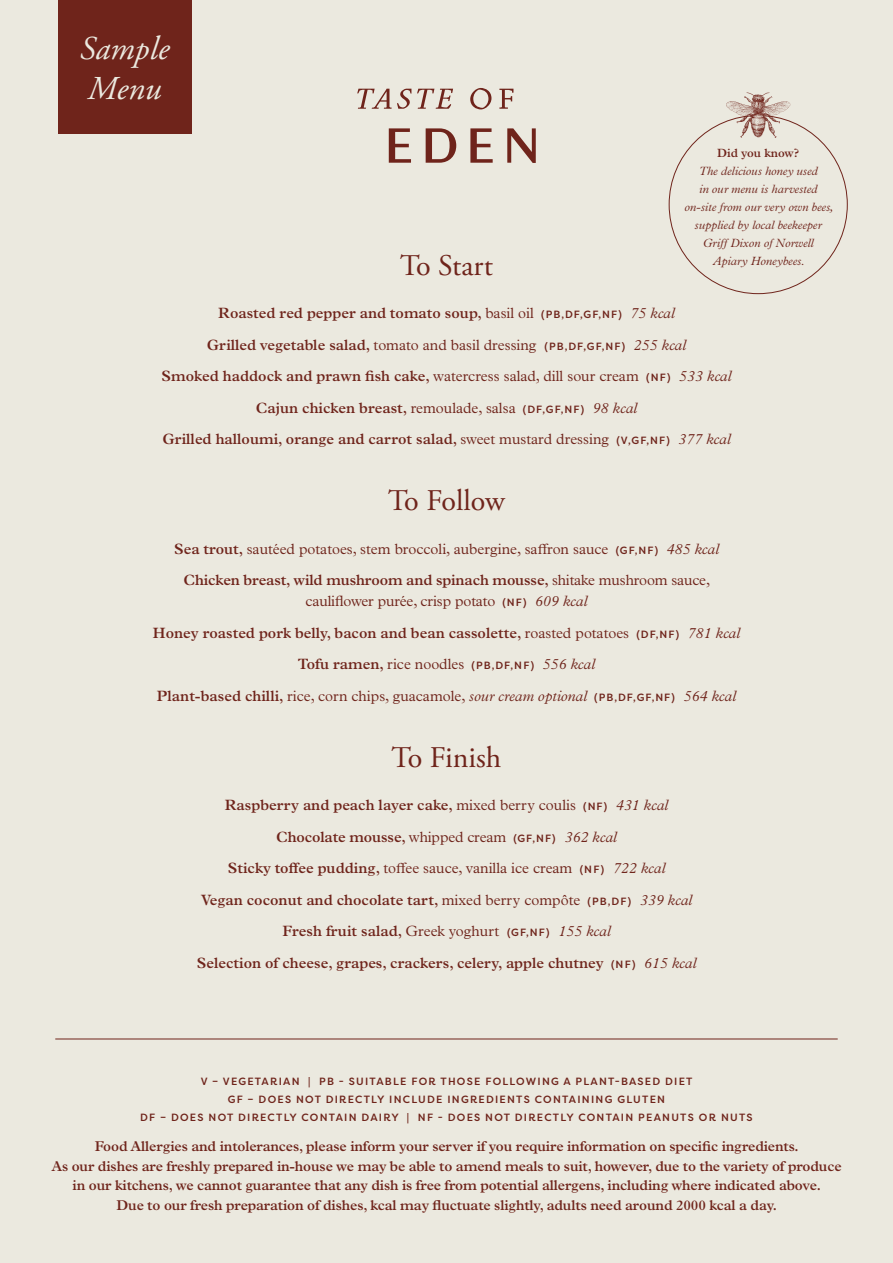
<style>
.page{position:relative;width:893px;height:1263px;background:#ebe9df}
.page>*{position:absolute;margin:0;border:0;box-sizing:border-box;transform-origin:0 0}
.t1{font:italic 33.3px/40px "Adobe Garamond Pro";color:#ebe9df}
.t2{font:30px "Adobe Garamond Pro";color:#6f241b}
.t3{font:600 15px "Plantin MT Pro";color:#6f241b}
.t4{font:300 15px/21px "Plantin MT Pro";color:#6f241b;text-align:center}
.t5{font:600 14.25px/19.5px "Plantin MT Pro";letter-spacing:-.01em;color:#6f241b;text-align:center}
.t6{font:italic 300 12px/18px "Plantin MT Pro";color:#6f241b;text-align:center}
.t7{font:600 12px "Plantin MT Pro";color:#6f241b}
.t8{font:500 10.5px/18px "Filson Pro";letter-spacing:.12em;color:#6f241b;text-align:center}
.s1{font-weight:300}
.s2{font-family:"Filson Pro";font-weight:500;font-size:10.5px}
.s3{font-weight:300;font-style:italic}
.s4{font-weight:600}
.s5{font-style:italic}
</style>
<div class="page">
<svg style="left:389px;top:128px;width:22px;height:35px"></svg>
<svg style="left:426px;top:128px;width:30px;height:35px"></svg>
<svg style="left:470px;top:128px;width:23px;height:35px"></svg>
<svg style="left:507px;top:128px;width:29px;height:35px"></svg>
<svg style="left:357px;top:88px;width:156px;height:21px"></svg>
<svg style="left:726px;top:92px;width:64px;height:46px"></svg>
<hr style="left:55px;top:1039px;width:783px;height:1px;background:#6f241b">
<div style="left:58px;top:0;width:133px;height:134px;background:#6f241b"></div>
<p class="t1" style="left:80px;top:29px;width:91px">Sample<br>Menu</p>
<p class="t7" style="left:717px;top:146px;width:83px">Did you know?</p>
<p class="t6" style="left:684px;top:162px;width:150px">The delicious honey used<br>in our menu is harvested on-site from our very own bees, supplied by local beekeeper<br>Griff Dixon of Norwell<br>Apiary Honeybees.</p>
<p class="t2" style="left:400px;top:247px;width:94px">To Start</p>
<p class="t3" style="left:218px;top:304px;width:458px">Roasted red pepper and tomato soup, <span class="s1">basil oil</span> <span class="s2">(PB,DF,GF,NF)</span> <span class="s3">75 kcal</span></p>
<p class="t3" style="left:207px;top:336px;width:481px">Grilled vegetable salad, <span class="s1">tomato and basil dressing</span> <span class="s2">(PB,DF,GF,NF)</span> <span class="s3">255 kcal</span></p>
<p class="t3" style="left:162px;top:367px;width:571px">Smoked haddock and prawn fish cake, <span class="s1">watercress salad, dill sour cream</span> <span class="s2">(NF)</span> <span class="s3">533 kcal</span></p>
<p class="t3" style="left:256px;top:399px;width:383px">Cajun chicken breast, <span class="s1">remoulade, salsa</span> <span class="s2">(DF,GF,NF)</span> <span class="s3">98 kcal</span></p>
<p class="t3" style="left:162px;top:430px;width:570px">Grilled halloumi, orange and carrot salad, <span class="s1">sweet mustard dressing</span> <span class="s2">(V,GF,NF)</span> <span class="s3">377 kcal</span></p>
<p class="t2" style="left:388px;top:483px;width:118px">To Follow</p>
<p class="t4" style="left:174px;top:538px;width:546px"><span class="s4">Sea trout,</span> sautéed potatoes, stem broccoli, aubergine, saffron sauce <span class="s2">(GF,NF)</span> <span class="s5">485 kcal</span></p>
<p class="t4" style="left:183px;top:570px;width:528px"><span class="s4">Chicken breast, wild mushroom and spinach mousse,</span> shitake mushroom sauce, cauliflower purée, crisp potato <span class="s2">(NF)</span> <span class="s5">609 kcal</span></p>
<p class="t3" style="left:153px;top:624px;width:589px">Honey roasted pork belly, bacon and bean cassolette, <span class="s1">roasted potatoes</span> <span class="s2">(DF,NF)</span> <span class="s3">781 kcal</span></p>
<p class="t4" style="left:298px;top:654px;width:298px"><span class="s4">Tofu ramen,</span> rice noodles <span class="s2">(PB,DF,NF)</span> <span class="s5">556 kcal</span></p>
<p class="t4" style="left:157px;top:685px;width:580px"><span class="s4">Plant-based chilli,</span> rice, corn chips, guacamole, <span class="s5">sour cream optional</span> <span class="s2">(PB,DF,GF,NF)</span> <span class="s5">564 kcal</span></p>
<p class="t2" style="left:392px;top:739px;width:111px">To Finish</p>
<p class="t3" style="left:225px;top:796px;width:445px">Raspberry and peach layer cake, <span class="s1">mixed berry coulis</span> <span class="s2">(NF)</span> <span class="s3">431 kcal</span></p>
<p class="t3" style="left:276px;top:828px;width:342px">Chocolate mousse, <span class="s1">whipped cream</span> <span class="s2">(GF,NF)</span> <span class="s3">362 kcal</span></p>
<p class="t4" style="left:228px;top:858px;width:439px"><span class="s4">Sticky toffee pudding,</span> toffee sauce, vanilla ice cream <span class="s2">(NF)</span> <span class="s5">722 kcal</span></p>
<p class="t3" style="left:201px;top:891px;width:493px">Vegan coconut and chocolate tart, <span class="s1">mixed berry compôte</span> <span class="s2">(PB,DF)</span> <span class="s3">339 kcal</span></p>
<p class="t3" style="left:282px;top:922px;width:330px">Fresh fruit salad, <span class="s1">Greek yoghurt</span> <span class="s2">(GF,NF)</span> <span class="s3">155 kcal</span></p>
<p class="t3" style="left:197px;top:954px;width:501px">Selection of cheese, grapes, crackers, celery, apple chutney <span class="s2">(NF)</span> <span class="s3">615 kcal</span></p>
<p class="t8" style="left:140px;top:1072px;width:614px">V – VEGETARIAN | PB - SUITABLE FOR THOSE FOLLOWING A PLANT-BASED DIET<br>GF – DOES NOT DIRECTLY INCLUDE INGREDIENTS CONTAINING GLUTEN<br>DF – DOES NOT DIRECTLY CONTAIN DAIRY | NF - DOES NOT DIRECTLY CONTAIN PEANUTS OR NUTS</p>
<p class="t5" style="left:51px;top:1137px;width:792px">Food Allergies and intolerances, please inform your server if you require information on specific ingredients.<br>As our dishes are freshly prepared in-house we may be able to amend meals to suit, however, due to the variety of produce in our kitchens, we cannot guarantee that any dish is free from potential allergens, including where indicated above.<br>Due to our fresh preparation of dishes, kcal may fluctuate slightly, adults need around 2000 kcal a day.</p>
</div>
